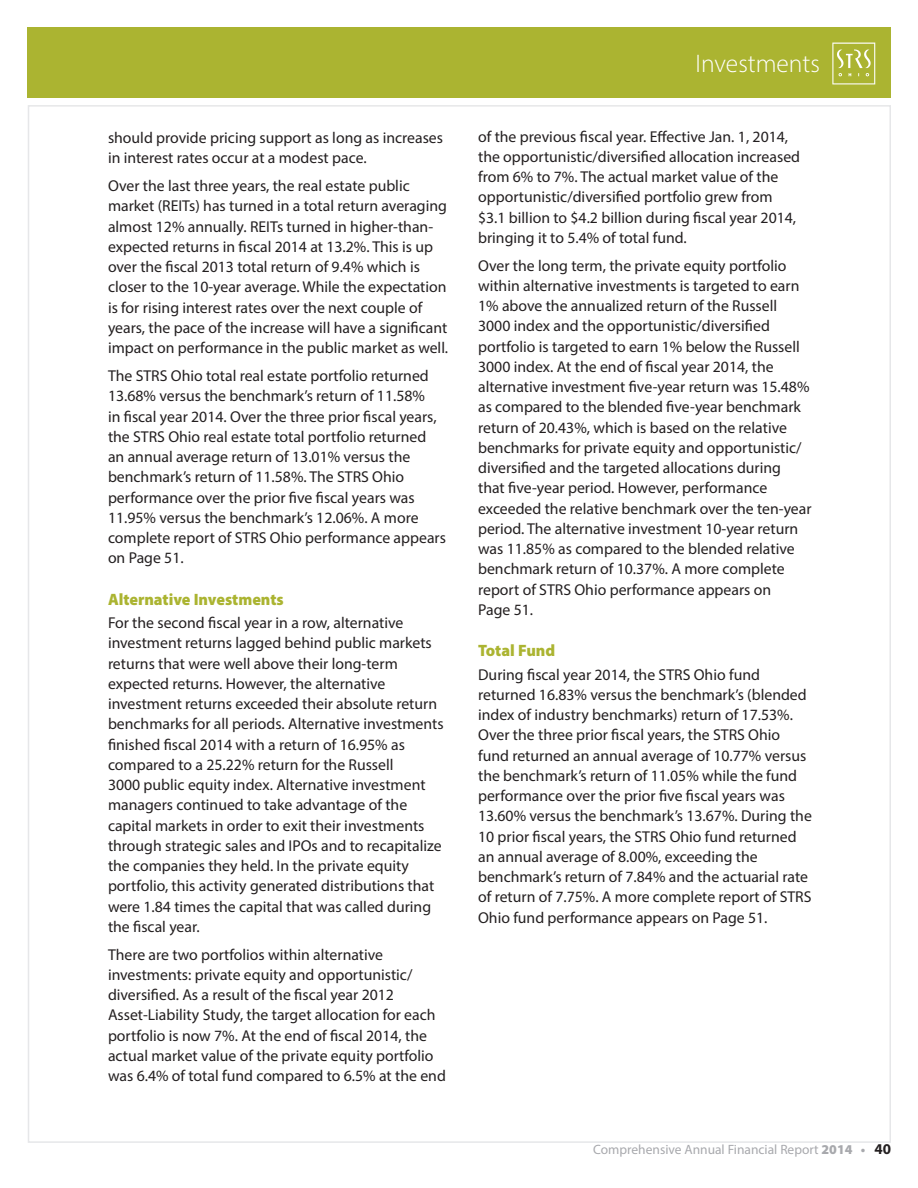
<style>
.page{position:relative;width:918px;height:1188px;background:#fff}
.page>*{position:absolute;margin:0;border:0;box-sizing:border-box;transform-origin:0 0}
.t1{font:300 25.5px "Myriad Pro";color:#fff}
.INV_BODY_SUBHEAD{font:900 16.5px "Myriad Pro";color:#abb431}
.BODY{font:15.75px/20.2px "Myriad Pro";color:#231f20}
.t2{font:13.5px "Myriad Pro";color:#a8a9ad}
.s1{font-weight:900}
.s2{font-weight:700}
.s3{font-weight:700;font-size:15px;color:#231f20}
</style>
<div class="page">
<div style="left:27px;top:27px;width:864px;height:70px;background:#abb431"></div>
<img style="left:833px;top:42px;width:43px;height:43px">
<p class="BODY" style="left:108px;top:127px;width:337px">should provide pricing support as long as increases in interest rates occur at a modest pace.</p>
<p class="BODY" style="left:108px;top:176px;width:342px">Over the last three years, the real estate public market (REITs) has turned in a total return averaging almost 12% annually. REITs turned in higher-than&shy;expected returns in fiscal 2014 at 13.2%. This is up over the fiscal 2013 total return of 9.4% which is closer to the 10-year average. While the expectation is for rising interest rates over the next couple of years, the pace of the increase will have a significant impact on performance in the public market as well.</p>
<p class="BODY" style="left:108px;top:365px;width:340px">The STRS Ohio total real estate portfolio returned 13.68% versus the benchmark’s return of 11.58%<br>in fiscal year 2014. Over the three prior fiscal years, the STRS Ohio real estate total portfolio returned an annual average return of 13.01% versus the benchmark’s return of 11.58%. The STRS Ohio performance over the prior five fiscal years was 11.95% versus the benchmark’s 12.06%. A more complete report of STRS Ohio performance appears on Page 51.</p>
<p class="INV_BODY_SUBHEAD" style="left:108px;top:588px;width:177px">Alternative Investments</p>
<p class="BODY" style="left:108px;top:612px;width:337px">For the second fiscal year in a row, alternative investment returns lagged behind public markets returns that were well above their long-term expected returns. However, the alternative investment returns exceeded their absolute return benchmarks for all periods. Alternative investments finished fiscal 2014 with a return of 16.95% as compared to a 25.22% return for the Russell<br>3000 public equity index. Alternative investment managers continued to take advantage of the capital markets in order to exit their investments through strategic sales and IPOs and to recapitalize the companies they held. In the private equity portfolio, this activity generated distributions that were 1.84 times the capital that was called during the fiscal year.</p>
<p class="BODY" style="left:108px;top:944px;width:339px">There are two portfolios within alternative investments: private equity and opportunistic/ diversified. As a result of the fiscal year 2012<br>Asset-Liability Study, the target allocation for each portfolio is now 7%. At the end of fiscal 2014, the actual market value of the private equity portfolio was 6.4% of total fund compared to 6.5% at the end</p>
<h1 class="t1" style="left:695px;top:48px;width:126px">Investments</h1>
<p class="BODY" style="left:478px;top:126px;width:323px">of the previous fiscal year. Effective Jan. 1, 2014, the opportunistic/diversified allocation increased from 6% to 7%. The actual market value of the opportunistic/diversified portfolio grew from $3.1 billion to $4.2 billion during fiscal year 2014, bringing it to 5.4% of total fund.</p>
<p class="BODY" style="left:478px;top:255px;width:335px">Over the long term, the private equity portfolio within alternative investments is targeted to earn 1% above the annualized return of the Russell 3000 index and the opportunistic/diversified portfolio is targeted to earn 1% below the Russell 3000 index. At the end of fiscal year 2014, the alternative investment five-year return was 15.48% as compared to the blended five-year benchmark return of 20.43%, which is based on the relative benchmarks for private equity and opportunistic/ diversified and the targeted allocations during that five-year period. However, performance exceeded the relative benchmark over the ten-year period. The alternative investment 10-year return was 11.85% as compared to the blended relative benchmark return of 10.37%. A more complete report of STRS Ohio performance appears on<br>Page 51.</p>
<p class="INV_BODY_SUBHEAD" style="left:478px;top:640px;width:79px">Total Fund</p>
<p class="BODY" style="left:478px;top:664px;width:335px">During fiscal year 2014, the STRS Ohio fund returned 16.83% versus the benchmark’s (blended index of industry benchmarks) return of 17.53%.<br>Over the three prior fiscal years, the STRS Ohio fund returned an annual average of 10.77% versus the benchmark’s return of 11.05% while the fund performance over the prior five fiscal years was 13.60% versus the benchmark’s 13.67%. During the 10 prior fiscal years, the STRS Ohio fund returned an annual average of 8.00%, exceeding the benchmark’s return of 7.84% and the actuarial rate of return of 7.75%. A more complete report of STRS Ohio fund performance appears on Page 51.</p>
<p class="t2" style="left:593px;top:1141px;width:299px">Comprehensive Annual Financial Report <span class="s1">2014</span> <span class="s2">•</span> <span class="s3">40</span></p>
</div>
